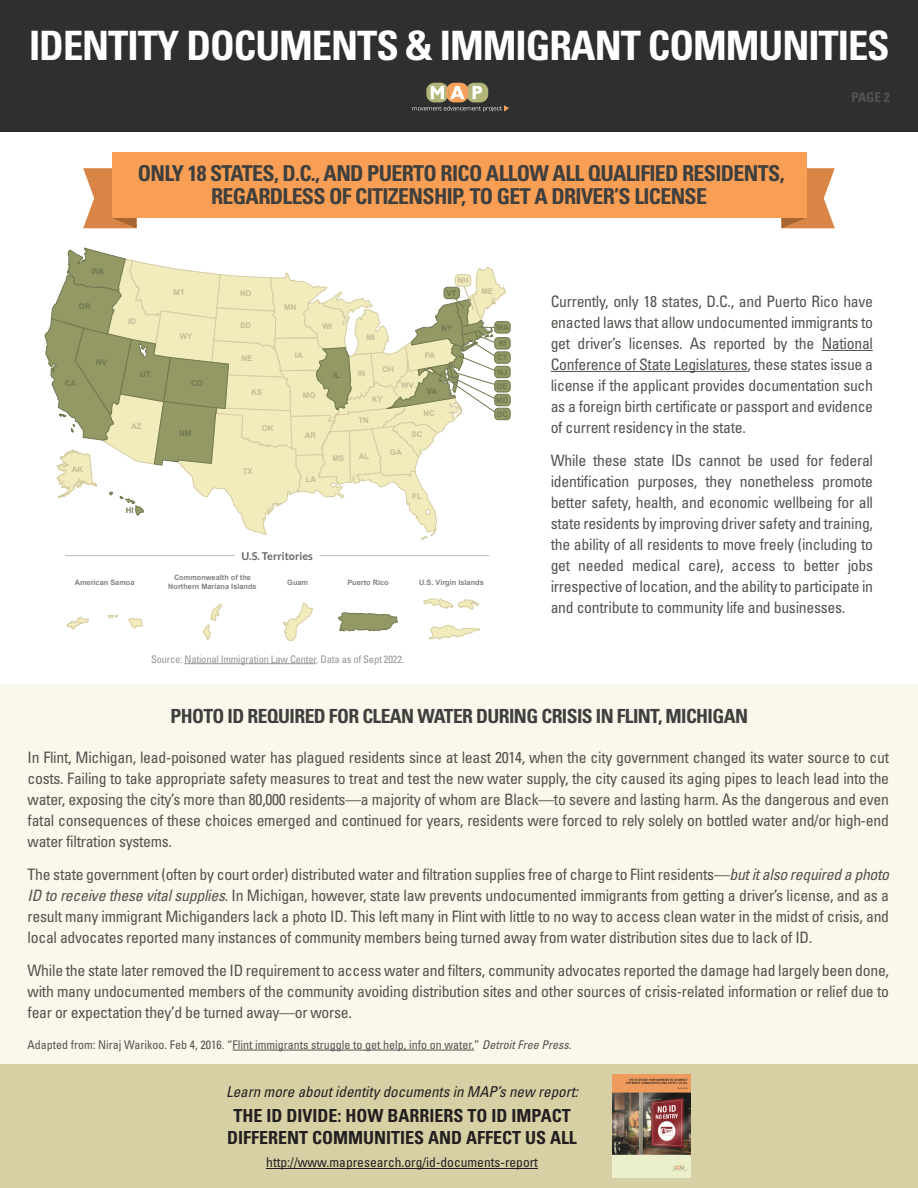
<style>
.page{position:relative;width:918px;height:1188px;background:#fff}
.page>*{position:absolute;margin:0;border:0;box-sizing:border-box;transform-origin:0 0}
.t1{font:700 condensed 40.5px "Univers";letter-spacing:-.025em;color:#fff}
.t2{font:700 condensed 21.9px/22.5px "Univers";letter-spacing:-.03em;color:#3f3f3d;text-align:center}
.t3{font:700 condensed 19.5px "Univers";letter-spacing:-.03em;color:#3f3f3d}
.t4{font:700 condensed 18px/21.6px "Univers";color:#231f20;text-align:center}
.t5{font:condensed 15.75px/21px "Univers";letter-spacing:-.02em;color:#53534f;text-align:justify}
.t6{font:italic condensed 15px "Univers";color:#231f20}
.t7{font:condensed 13.5px "Univers";color:#231f20}
.t8{font:700 condensed 13.5px "Univers";color:#53534f}
.t9{font:condensed 12px "Univers";color:#53534f}
.t10{font:700 10.8px "Lato";color:#666}
.t11{font:condensed 10.5px "Univers";letter-spacing:-.02em;color:#939891}
.t12{font:700 7.8px "Arial";color:#c5bc98}
.t13{font:700 7.8px/14.1px "Arial";color:#6f7851}
.t14{font:700 7.35px/8.9px "Arial";color:#808285;text-align:center}
.s1{font-style:italic}
</style>
<div class="page">
<div style="left:0;top:684px;width:918px;height:504px;background:#faf7eb"></div>
<div style="left:0;top:1065px;width:918px;height:123px;background:#d7d0a5"></div>
<div style="left:0;top:0;width:918px;height:132px;background:#2e2f2f"></div>
<svg style="left:83px;top:168px;width:54px;height:60px"></svg>
<svg style="left:781px;top:168px;width:54px;height:60px"></svg>
<div style="left:112px;top:152px;width:694px;height:65px;background:#f89e55"></div>
<svg style="left:413px;top:83px;width:96px;height:29px"></svg>
<hr style="left:232px;top:1050px;width:242px;height:1px;background:#53534f">
<hr style="left:822px;top:350px;width:51px;height:1px;background:#53534f">
<hr style="left:551px;top:371px;width:197px;height:1px;background:#53534f">
<svg style="left:66px;top:617px;width:23px;height:12px"></svg>
<svg style="left:107px;top:615px;width:11px;height:3px"></svg>
<svg style="left:128px;top:618px;width:15px;height:10px"></svg>
<svg style="left:203px;top:604px;width:19px;height:36px"></svg>
<svg style="left:282px;top:602px;width:31px;height:39px"></svg>
<svg style="left:338px;top:612px;width:60px;height:20px"></svg>
<svg style="left:423px;top:598px;width:56px;height:12px"></svg>
<svg style="left:429px;top:625px;width:51px;height:15px"></svg>
<hr style="left:65px;top:555px;width:170px;height:1px;background:#bbb">
<hr style="left:320px;top:555px;width:169px;height:1px;background:#bbb">
<div style="left:495px;top:322px;width:15px;height:11px;background:#939865;border-radius:4px"></div>
<div style="left:494px;top:321px;width:17px;height:12px;border:1px solid #717951;border-radius:4px"></div>
<div style="left:495px;top:338px;width:15px;height:11px;background:#939865;border-radius:4px"></div>
<div style="left:494px;top:337px;width:17px;height:12px;border:1px solid #717951;border-radius:4px"></div>
<div style="left:495px;top:352px;width:15px;height:11px;background:#939865;border-radius:4px"></div>
<div style="left:494px;top:351px;width:17px;height:13px;border:1px solid #717951;border-radius:4px"></div>
<div style="left:495px;top:366px;width:15px;height:12px;background:#939865;border-radius:4px"></div>
<div style="left:494px;top:366px;width:17px;height:12px;border:1px solid #717951;border-radius:4px"></div>
<div style="left:495px;top:381px;width:15px;height:11px;background:#939865;border-radius:4px"></div>
<div style="left:494px;top:380px;width:17px;height:12px;border:1px solid #717951;border-radius:4px"></div>
<div style="left:495px;top:394px;width:15px;height:12px;background:#939865;border-radius:4px"></div>
<div style="left:494px;top:394px;width:17px;height:12px;border:1px solid #717951;border-radius:4px"></div>
<div style="left:495px;top:408px;width:15px;height:12px;background:#939865;border-radius:4px"></div>
<div style="left:494px;top:408px;width:17px;height:12px;border:1px solid #717951;border-radius:4px"></div>
<svg style="left:44px;top:247px;width:462px;height:293px"></svg>
<hr style="left:185px;top:663px;width:131px;height:1px;background:#939891">
<hr style="left:266px;top:1168px;width:51px;height:1px;background:#231f20">
<hr style="left:327px;top:1168px;width:211px;height:1px;background:#231f20">
<img style="left:613px;top:1075px;width:78px;height:103px">
<h1 class="t1" style="left:29px;top:21px;width:862px">IDENTITY DOCUMENTS &amp; IMMIGRANT COMMUNITIES</h1>
<p class="t13" style="left:91px;top:265px;width:14px">WA</p>
<h2 class="t2" style="left:138px;top:162px;width:648px">ONLY 18 STATES, D.C., AND PUERTO RICO ALLOW ALL QUALIFIED RESIDENTS,<br>REGARDLESS OF CITIZENSHIP, TO GET A DRIVER’S LICENSE</h2>
<p class="t12" style="left:457px;top:275px;width:13px">NH</p>
<p class="t8" style="left:852px;top:89px;width:40px">PAGE 2</p>
<p class="t12" style="left:174px;top:287px;width:13px">MT</p>
<p class="t12" style="left:240px;top:288px;width:13px">ND</p>
<p class="t13" style="left:447px;top:286px;width:12px">VT</p>
<p class="t12" style="left:481px;top:286px;width:13px">ME</p>
<p class="t13" style="left:79px;top:300px;width:13px">OR</p>
<p class="t12" style="left:284px;top:303px;width:14px">MN</p>
<p class="t13" style="left:65px;top:377px;width:13px">CA</p>
<p class="t13" style="left:96px;top:355px;width:12px">NV</p>
<p class="t12" style="left:128px;top:316px;width:9px">ID</p>
<p class="t13" style="left:140px;top:368px;width:12px">UT</p>
<p class="t12" style="left:131px;top:421px;width:12px">AZ</p>
<p class="t12" style="left:180px;top:331px;width:14px">WY</p>
<p class="t13" style="left:191px;top:376px;width:13px">CO</p>
<p class="t13" style="left:179px;top:426px;width:14px">NM</p>
<p class="t12" style="left:240px;top:320px;width:12px">SD</p>
<p class="t12" style="left:322px;top:321px;width:11px">WI</p>
<p class="t13" style="left:442px;top:321px;width:12px">NY</p>
<p class="t12" style="left:366px;top:332px;width:10px">MI</p>
<p class="t12" style="left:242px;top:353px;width:12px">NE</p>
<p class="t12" style="left:295px;top:350px;width:9px">IA</p>
<p class="t12" style="left:425px;top:351px;width:12px">PA</p>
<p class="t13" style="left:333px;top:368px;width:8px">IL</p>
<p class="t12" style="left:358px;top:368px;width:9px">IN</p>
<p class="t12" style="left:382px;top:364px;width:13px">OH</p>
<p class="t12" style="left:251px;top:387px;width:12px">KS</p>
<p class="t12" style="left:303px;top:390px;width:14px">MO</p>
<p class="t12" style="left:372px;top:394px;width:12px">KY</p>
<p class="t12" style="left:401px;top:380px;width:14px">WV</p>
<p class="t13" style="left:427px;top:384px;width:12px">VA</p>
<p class="t12" style="left:262px;top:423px;width:13px">OK</p>
<p class="t12" style="left:305px;top:430px;width:13px">AR</p>
<p class="t12" style="left:358px;top:416px;width:12px">TN</p>
<p class="t12" style="left:423px;top:408px;width:13px">NC</p>
<p class="t12" style="left:412px;top:429px;width:12px">SC</p>
<p class="t13" style="left:496px;top:320px;width:14px;line-height:15.9px">MA<br>RI</p>
<p class="t13" style="left:496px;top:351px;width:14px">CT<br>NJ<br>DE<br>MD<br>DC</p>
<p class="t12" style="left:332px;top:453px;width:13px">MS</p>
<p class="t12" style="left:359px;top:451px;width:12px">AL</p>
<p class="t12" style="left:390px;top:447px;width:13px">GA</p>
<p class="t12" style="left:72px;top:464px;width:13px">AK</p>
<p class="t12" style="left:243px;top:466px;width:12px">TX</p>
<p class="t12" style="left:306px;top:474px;width:12px">LA</p>
<p class="t12" style="left:412px;top:491px;width:11px">FL</p>
<p class="t13" style="left:126px;top:503px;width:9px">HI</p>
<p class="t10" style="left:242px;top:550px;width:73px">U.S. Territories</p>
<p class="t14" style="left:75px;top:578px;width:61px">American Samoa</p>
<p class="t14" style="left:168px;top:573px;width:90px">Commonwealth of the<br>Northern Mariana Islands</p>
<p class="t14" style="left:287px;top:578px;width:22px">Guam</p>
<p class="t14" style="left:347px;top:578px;width:43px">Puerto Rico</p>
<p class="t14" style="left:419px;top:578px;width:66px">U.S. Virgin Islands</p>
<p class="t11" style="left:151px;top:652px;width:255px">Source: National Immigration Law Center. Data as of Sept 2022.</p>
<p class="t5" style="left:551px;top:291px;width:324px">Currently, only 18 states, D.C., and Puerto Rico have enacted laws that allow undocumented immigrants to get driver’s licenses. As reported by the National Conference of State Legislatures, these states issue a license if the applicant provides documentation such as a foreign birth certificate or passport and evidence of current residency in the state.</p>
<p class="t5" style="left:551px;top:450px;width:324px">While these state IDs cannot be used for federal identification purposes, they nonetheless promote better safety, health, and economic wellbeing for all state residents by improving driver safety and training, the ability of all residents to move freely (including to get needed medical care), access to better jobs irrespective of location, and the ability to participate in and contribute to community life and businesses.</p>
<p class="t3" style="left:170px;top:704px;width:579px">PHOTO ID REQUIRED FOR CLEAN WATER DURING CRISIS IN FLINT, MICHIGAN</p>
<p class="t5" style="left:28px;top:747px;width:863px">In Flint, Michigan, lead-poisoned water has plagued residents since at least 2014, when the city government changed its water source to cut costs. Failing to take appropriate safety measures to treat and test the new water supply, the city caused its aging pipes to leach lead into the water, exposing the city’s more than 80,000 residents—a majority of whom are Black—to severe and lasting harm. As the dangerous and even fatal consequences of these choices emerged and continued for years, residents were forced to rely solely on bottled water and/or high-end water filtration systems.</p>
<p class="t5" style="left:28px;top:864px;width:863px">The state government (often by court order) distributed water and filtration supplies free of charge to Flint residents—<span class="s1">but it also required a photo ID to receive these vital supplies</span>. In Michigan, however, state law prevents undocumented immigrants from getting a driver’s license, and as a result many immigrant Michiganders lack a photo ID. This left many in Flint with little to no way to access clean water in the midst of crisis, and local advocates reported many instances of community members being turned away from water distribution sites due to lack of ID.</p>
<p class="t5" style="left:28px;top:960px;width:863px">While the state later removed the ID requirement to access water and filters, community advocates reported the damage had largely been done, with many undocumented members of the community avoiding distribution sites and other sources of crisis-related information or relief due to fear or expectation they’d be turned away—or worse.</p>
<p class="t9" style="left:28px;top:1037px;width:545px">Adapted from: Niraj Warikoo. Feb 4, 2016. “Flint immigrants struggle to get help, info on water.” <span class="s1">Detroit Free Press</span>.</p>
<p class="t6" style="left:226px;top:1082px;width:354px">Learn more about identity documents in MAP’s new report:</p>
<p class="t4" style="left:227px;top:1105px;width:351px">THE ID DIVIDE: HOW BARRIERS TO ID IMPACT<br>DIFFERENT COMMUNITIES AND AFFECT US ALL</p>
<p class="t7" style="left:266px;top:1153px;width:273px">http://www.mapresearch.org/id-documents-report</p>
</div>
